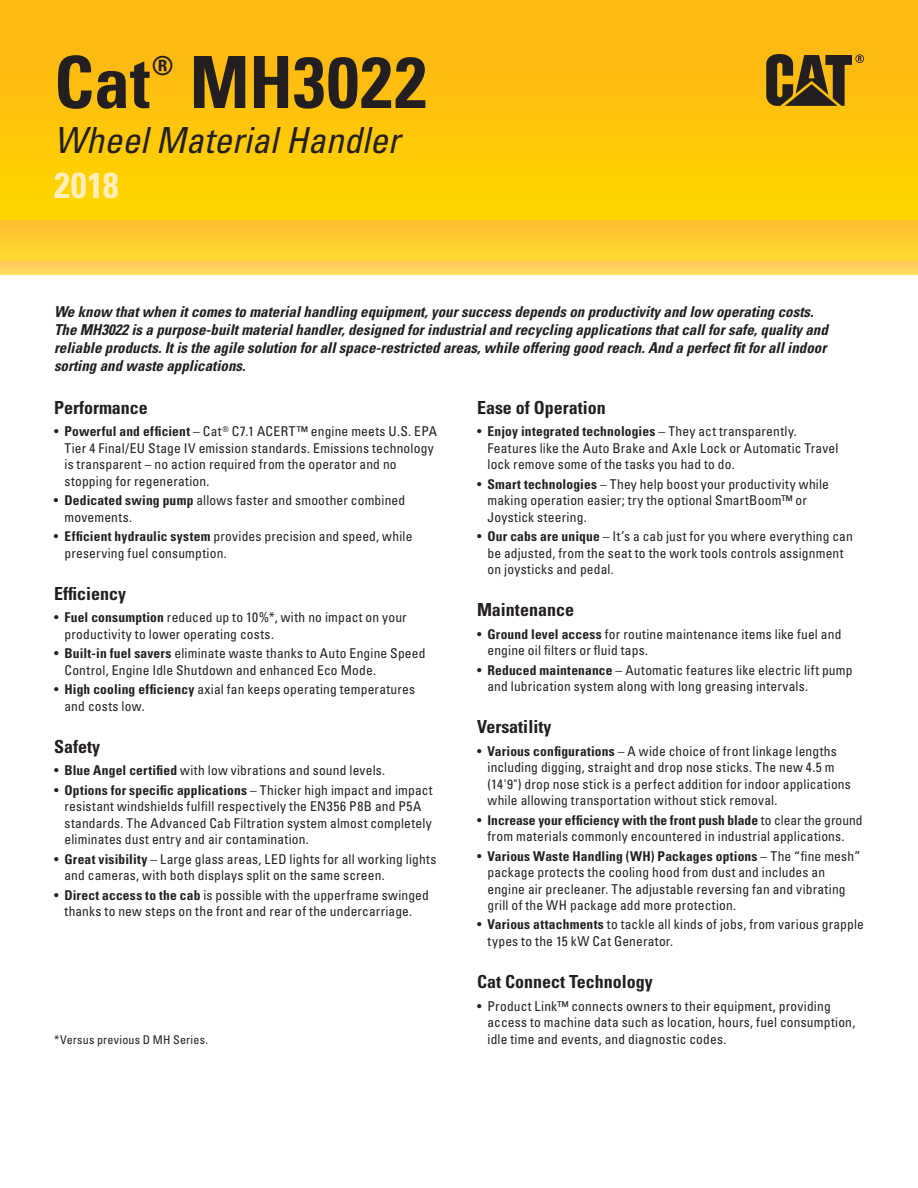
<style>
.page{position:relative;width:918px;height:1188px;background:#fff}
.page>*{position:absolute;margin:0;border:0;box-sizing:border-box;transform-origin:0 0}
.t1{font:700 condensed 72px "Univers LT Std";letter-spacing:.005em;color:#231f20}
.t2{font:italic condensed 36px/45px "Univers LT Std";color:#231f20}
.t3{font:700 condensed 26.25px "Univers LT Std";color:#231f20}
.t4{font:700 condensed 18px "Univers LT Std";color:#231f20}
.t5{font:italic 700 condensed 15px/18px "Univers LT Std";color:#231f20}
.t6{font:condensed 13.5px/16.5px "Univers LT Std";letter-spacing:.015em;color:#231f20}
.t7{font:condensed 12px "Univers LT Std";letter-spacing:.02em;color:#231f20}
.s1{font-weight:700;font-style:normal;color:#ffeebc}
.s2{font-weight:700}
</style>
<div class="page">
<svg style="left:0;top:0;width:918px;height:220px;background:#fec40a"></svg>
<svg style="left:766px;top:54px;width:98px;height:52px;background:#7d6019"></svg>
<div style="left:54px;top:173px;width:64px;height:25px;background:#ffd200"></div>
<div style="left:0;top:220px;width:918px;height:41px;background:#ffcc32"></div>
<div style="left:0;top:261px;width:918px;height:13px;background:#ffd05c"></div>
<p class="t1" style="left:54px;top:48px;width:98px">Cat</p>
<p class="t3" style="left:152px;top:53px;width:23px">®</p>
<p class="t1" style="left:190px;top:48px;width:239px">MH3022</p>
<p class="t2" style="left:54px;top:120px;width:347px">Wheel Material Handler<br><span class="s1">2018</span></p>
<h5 class="t5" style="left:54px;top:303px;width:775px">We know that when it comes to material handling equipment, your success depends on productivity and low operating costs.<br>The MH3022 is a purpose-built material handler, designed for industrial and recycling applications that call for safe, quality and reliable products. It is the agile solution for all space-restricted areas, while offering good reach. And a perfect fit for all indoor sorting and waste applications.</h5>
<p class="t4" style="left:54px;top:399px;width:95px">Performance</p>
<p class="t6" style="left:64px;top:424px;width:374px;text-indent:-10px">• <span class="s2">Power ful and ef ficient</span> – Cat <sup>®</sup> C 7.1 ACER T ™ engine meets U.S. EPA Tier 4 Final /EU Stage IV emission standards. Emissions technology is transparent – no action required from the operator and no stopping for regeneration.</p>
<p class="t6" style="left:64px;top:493px;width:342px;text-indent:-11px">• <span class="s2">Dedicated swing pump</span> allows faster and smoother combined movements.</p>
<p class="t6" style="left:64px;top:529px;width:349px;text-indent:-11px">• <span class="s2">Ef ficient hydraulic system</span> provides precision and speed, while preser ving fuel consumption.</p>
<h4 class="t4" style="left:54px;top:585px;width:73px">Efficiency</h4>
<p class="t6" style="left:65px;top:610px;width:344px;text-indent:-11px">• <span class="s2">Fuel consumption</span> reduced up to 10%*, with no impact on your productivit y to lower operating costs.</p>
<p class="t6" style="left:65px;top:646px;width:362px;text-indent:-11px">• <span class="s2">Built-in fuel savers</span> eliminate waste thanks to Auto Engine Speed<br>Control, Engine Idle Shutdown and enhanced Eco Mode.</p>
<p class="t6" style="left:65px;top:682px;width:352px;text-indent:-11px">• <span class="s2">High cooling ef ficiency</span> axial fan keeps operating temperatures and costs low.</p>
<h4 class="t4" style="left:54px;top:738px;width:48px">Safety</h4>
<p class="t6" style="left:54px;top:763px;width:333px">• <span class="s2">Blue Angel cer tified</span> with low vibrations and sound levels.</p>
<p class="t6" style="left:65px;top:782px;width:370px;text-indent:-11px">• <span class="s2">Options for specific applications</span> – Thicker high impact and impact resistant windshields fulfill respectively the EN3 5 6 P8B and P5A standards. The Advanced Cab Filtration system almost completely eliminates dust entr y and air contamination.</p>
<p class="t6" style="left:65px;top:851px;width:374px;text-indent:-11px">• <span class="s2">Great visibilit y</span> – Large glass areas, LED lights for all working lights and cameras, with both displays split on the same screen.</p>
<p class="t6" style="left:54px;top:887px;width:376px;text-align:center">• <span class="s2">Direct access to the cab</span> is possible with the upper frame swinged thanks to new steps on the front and rear of the undercarriage.</p>
<h4 class="t4" style="left:477px;top:399px;width:130px">Ease of Operation</h4>
<p class="t6" style="left:488px;top:424px;width:353px;text-indent:-11px">• <span class="s2">Enjoy integrated technologies</span> – They act transparently.<br>Features like the Auto Brake and A xle Lock or Automatic Travel lock remove some of the tasks you had to do.</p>
<p class="t6" style="left:488px;top:476px;width:343px;text-indent:-11px">• <span class="s2">Smar t technologies</span> – They help boost your productivit y while making operation easier; tr y the optional Smar tBoom™ or<br>Joystick s teering.</p>
<p class="t6" style="left:488px;top:529px;width:367px;text-indent:-11px">• <span class="s2">Our cabs are unique</span> – It ’s a cab just for you where ever y thing can be adjusted, from the seat to the work tools controls assignment on joysticks and pedal.</p>
<h4 class="t4" style="left:477px;top:601px;width:99px">Maintenance</h4>
<p class="t6" style="left:488px;top:626px;width:355px;text-indent:-11px">• <span class="s2">Ground level access</span> for routine maintenance items like fuel and engine oil filters or fluid taps.</p>
<p class="t6" style="left:488px;top:662px;width:367px;text-indent:-11px">• <span class="s2">Reduced maintenance</span> – Automatic features like electric lif t pump and lubrication system along with long greasing inter vals.</p>
<h4 class="t4" style="left:477px;top:718px;width:76px">Versatility</h4>
<p class="t6" style="left:488px;top:743px;width:365px;text-indent:-11px">• <span class="s2">Various configurations</span> – A wide choice of front linkage lengths including digging, straight and drop nose sticks. The new 4 .5 m (14'9 ") drop nose stick is a per fect addition for indoor applications while allowing transpor tation without stick removal.</p>
<p class="t6" style="left:477px;top:812px;width:387px;text-align:center">• <span class="s2">Increase your ef ficiency with the front push blade</span> to clear the ground from materials commonly encountered in industrial applications.</p>
<p class="t6" style="left:488px;top:848px;width:375px;text-indent:-11px">• <span class="s2">Various Waste Handling (WH) Packages options</span> – The “fine mesh” package protects the cooling hood from dust and includes an engine air precleaner. The adjustable reversing fan and vibrating grill of the WH package add more protection.</p>
<p class="t6" style="left:488px;top:917px;width:378px;text-indent:-11px">• <span class="s2">Various at tachments</span> to tackle all kinds of jobs, from various grapple t ypes to the 15 kW Cat Generator.</p>
<h4 class="t4" style="left:477px;top:973px;width:177px">Cat Connect Technology</h4>
<p class="t6" style="left:488px;top:998px;width:369px;text-indent:-11px">• Product L ink™ connects owners to their equipment , providing access to machine data such as location, hours, fuel consumption, idle time and events, and diagnostic codes.</p>
<p class="t7" style="left:54px;top:1034px;width:156px">*Versus previous D MH Series.</p>
</div>
